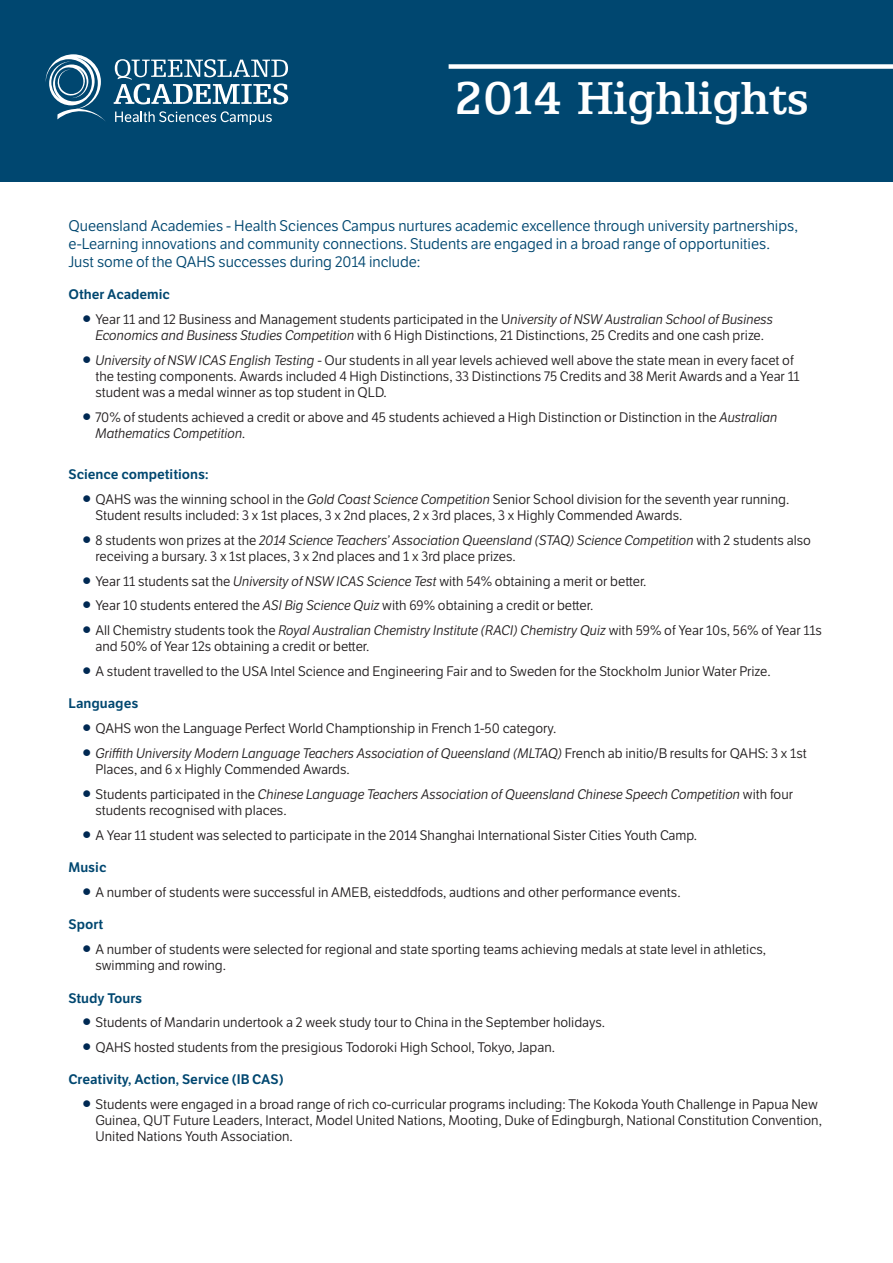
<style>
.page{position:relative;width:893px;height:1263px;background:#fff}
.page>*{position:absolute;margin:0;border:0;box-sizing:border-box;transform-origin:0 0}
.t1{font:500 45px "Egyptian 505 SBOP";color:#fff}
.t2{font:15px/18px "LFT Etica";color:#004770}
.t3{font:13.5px/16.2px "LFT Etica";color:#231f20}
.t4{font:italic 13.5px/16.2px "LFT Etica";color:#231f20}
.t5{font:600 13.5px "LFT Etica";color:#004770}
.s1{font-size:16.5px;color:#002953}
.s2{font-style:italic}
.s3{font-style:normal;font-size:16.5px;color:#002953}
.s4{font-style:normal}
</style>
<div class="page">
<div style="left:0;top:0;width:893px;height:181px;background:#004770"></div>
<div style="left:449px;top:64px;width:444px;height:5px;background:#fff"></div>
<svg style="left:114px;top:59px;width:174px;height:45px"></svg>
<svg style="left:115px;top:111px;width:157px;height:14px"></svg>
<svg style="left:45px;top:54px;width:60px;height:67px"></svg>
<p class="t1" style="left:455px;top:72px;width:356px">2014 Highlights</p>
<p class="t2" style="left:68px;top:217px;width:731px">Queensland Academies - Health Sciences Campus nurtures academic excellence through university partnerships, e-Learning innovations and community connections. Students are engaged in a broad range of opportunities.</p>
<p class="t2" style="left:68px;top:253px;width:354px">Just some of the QAHS successes during 2014 include:</p>
<p class="t5" style="left:68px;top:286px;width:103px">Other Academic</p>
<p class="t3" style="left:82px;top:312px;width:692px;text-align:center"><span class="s1">○</span> Year 11 and 12 Business and Management students participated in the U<span class="s2">niversity of NSW Australian School of Business<br>Economics and Business Studies Competition</span> with 6 High Distinctions, 21 Distinctions, 25 Credits and one cash prize.</p>
<p class="t3" style="left:95px;top:352px;width:706px;text-indent:-14px"><span class="s1">○</span> <span class="s2">University of NSW ICAS English Testing</span> - Our students in all year levels achieved well above the state mean in every facet of the testing components. Awards included 4 High Distinctions, 33 Distinctions 75 Credits and 38 Merit Awards and a Year 11 student was a medal winner as top student in QLD.</p>
<p class="t3" style="left:95px;top:410px;width:683px;text-indent:-14px"><span class="s1">○</span> 70% of students achieved a credit or above and 45 students achieved a High Distinction or Distinction in the <span class="s2">Australian<br>Mathematics Competition.</span></p>
<p class="t5" style="left:68px;top:466px;width:142px">Science competitions:</p>
<p class="t3" style="left:95px;top:491px;width:695px;text-indent:-14px"><span class="s1">○</span> QAHS was the winning school in the <span class="s2">Gold Coast Science Competition</span> Senior School division for the seventh year running.<br>Student results included: 3 x 1st places, 3 x 2nd places, 2 x 3rd places, 3 x Highly Commended Awards.</p>
<p class="t3" style="left:95px;top:532px;width:717px;text-indent:-14px"><span class="s1">○</span> 8 students won prizes at the <span class="s2">2014 Science Teachers’ Association Queensland (STAQ) Science Competition</span> with 2 students also receiving a bursary. 3 x 1st places, 3 x 2nd places and 1 x 3rd place prizes.</p>
<p class="t3" style="left:82px;top:573px;width:566px"><span class="s1">○</span> Year 11 students sat the <span class="s2">University of NSW ICAS Science Test</span> with 54% obtaining a merit or better.</p>
<p class="t3" style="left:82px;top:598px;width:513px"><span class="s1">○</span> Year 10 students entered the <span class="s2">ASI Big Science Quiz</span> with 69% obtaining a credit or better.</p>
<p class="t3" style="left:95px;top:623px;width:728px;text-indent:-14px"><span class="s1">○</span> All Chemistry students took the <span class="s2">Royal Australian Chemistry Institute (RACI) Chemistry Quiz</span> with 59% of Year 10s, 56% of Year 11s and 50% of Year 12s obtaining a credit or better.</p>
<p class="t3" style="left:82px;top:663px;width:690px"><span class="s1">○</span> A student travelled to the USA Intel Science and Engineering Fair and to Sweden for the Stockholm Junior Water Prize.</p>
<p class="t5" style="left:68px;top:695px;width:71px">Languages</p>
<p class="t3" style="left:82px;top:721px;width:476px"><span class="s1">○</span> QAHS won the Language Perfect World Champtionship in French 1-50 category.</p>
<p class="t4" style="left:95px;top:745px;width:713px;text-indent:-14px"><span class="s3">○</span> Griffith University Modern Language Teachers Association of Queensland (MLTAQ) <span class="s4">French ab initio/B results for QAHS: 3 x 1st<br>Places, and 6 x Highly Commended Awards.</span></p>
<p class="t4" style="left:95px;top:786px;width:699px;text-indent:-14px"><span class="s3">○</span> <span class="s4">Students participated in the</span> Chinese Language Teachers Association of Queensland Chinese Speech Competition <span class="s4">with four students recognised with places.</span></p>
<p class="t3" style="left:82px;top:827px;width:617px"><span class="s1">○</span> A Year 11 student was selected to participate in the 2014 Shanghai International Sister Cities Youth Camp.</p>
<p class="t5" style="left:68px;top:859px;width:40px">Music</p>
<p class="t3" style="left:82px;top:884px;width:600px"><span class="s1">○</span> A number of students were successful in AMEB, eisteddfods, audtions and other performance events.</p>
<p class="t5" style="left:68px;top:916px;width:36px">Sport</p>
<p class="t3" style="left:95px;top:941px;width:672px;text-indent:-14px"><span class="s1">○</span> A number of students were selected for regional and state sporting teams achieving medals at state level in athletics, swimming and rowing.</p>
<p class="t5" style="left:68px;top:989px;width:75px">Study Tours</p>
<p class="t3" style="left:82px;top:1015px;width:525px"><span class="s1">○</span> Students of Mandarin undertook a 2 week study tour to China in the September holidays.</p>
<p class="t3" style="left:82px;top:1039px;width:475px"><span class="s1">○</span> QAHS hosted students from the presigious Todoroki High School, Tokyo, Japan.</p>
<p class="t5" style="left:68px;top:1071px;width:217px">Creativity, Action, Service (IB CAS)</p>
<p class="t3" style="left:95px;top:1096px;width:728px;text-indent:-14px"><span class="s1">○</span> Students were engaged in a broad range of rich co-curricular programs including: The Kokoda Youth Challenge in Papua New<br>Guinea, QUT Future Leaders, Interact, Model United Nations, Mooting, Duke of Edingburgh, National Constitution Convention,<br>United Nations Youth Association.</p>
</div>
